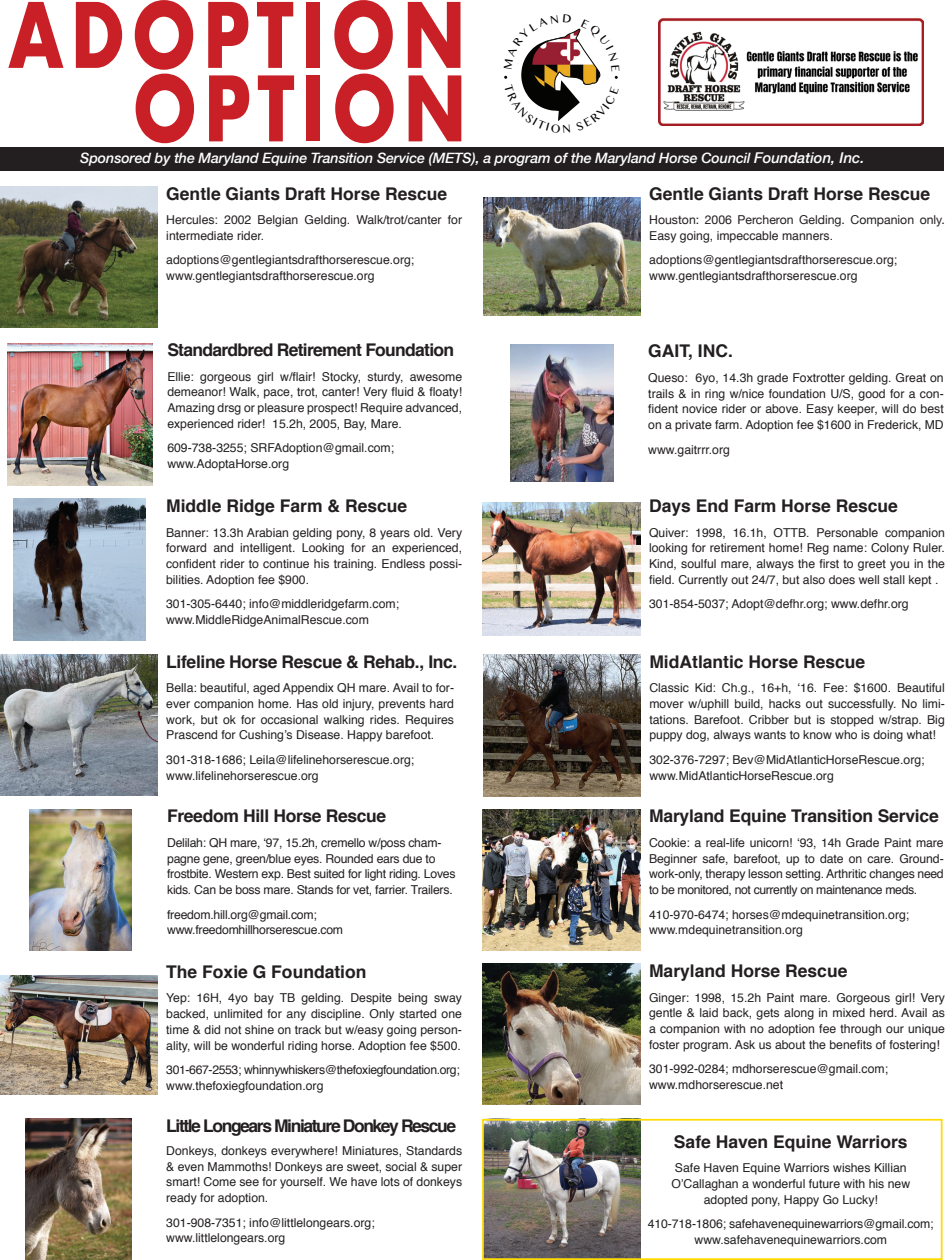
<style>
.page{position:relative;width:945px;height:1260px;background:#fff}
.page>*{position:absolute;margin:0;border:0;box-sizing:border-box;transform-origin:0 0}
.t1{font:700 87.5px "Futura";letter-spacing:.09em;color:#c82026;scale:.8 1}
.t2{font:700 17.5px "Helvetica";color:#231f20}
.t3{font:700 17.5px "Helvetica";letter-spacing:-.02em;color:#231f20}
.t4{font:700 17.5px "Helvetica";letter-spacing:-.08em;color:#231f20}
.t5{font:700 17.5px "Helvetica";letter-spacing:-.04em;color:#231f20}
.t6{font:italic 500 14.17px "Helvetica Neue";letter-spacing:-.01em;color:#fff}
.t7{font:12.25px/15.8px "Helvetica";color:#231f20;text-align:justify}
.t8{font:12.25px/15.8px "Helvetica";letter-spacing:-.02em;color:#231f20}
.t9{font:12.25px/15.8px "Helvetica";letter-spacing:-.03em;color:#231f20}
.t10{font:12.25px "Helvetica Neue";color:#231f20}
.s1{font-size:14.88px}
</style>
<div class="page">
<img style="left:483px;top:197px;width:158px;height:119px">
<img style="left:13px;top:499px;width:133px;height:141px">
<img style="left:0;top:186px;width:158px;height:142px">
<img style="left:1px;top:654px;width:157px;height:141px">
<img style="left:8px;top:344px;width:144px;height:141px">
<img style="left:483px;top:809px;width:157px;height:141px">
<img style="left:510px;top:344px;width:103px;height:137px">
<img style="left:483px;top:655px;width:158px;height:141px">
<img style="left:483px;top:503px;width:157px;height:133px">
<img style="left:26px;top:1119px;width:106px;height:141px">
<img style="left:483px;top:963px;width:157px;height:141px">
<img style="left:0;top:976px;width:158px;height:119px">
<img style="left:30px;top:809px;width:101px;height:141px">
<div style="left:0;top:147px;width:944px;height:24px;background:#231f20"></div>
<img style="left:485px;top:1122px;width:156px;height:135px">
<div style="left:482px;top:1119px;width:461px;height:141px;border:2px solid #ffdc01"></div>
<img style="left:659px;top:18px;width:264px;height:108px">
<svg style="left:504px;top:28px;width:114px;height:93px"></svg>
<h1 class="t1" style="left:8px;top:-28px;width:574px">ADOPTION</h1>
<h1 class="t1" style="left:132px;top:45px;width:419px">OPTION</h1>
<p class="t6" style="left:80px;top:145px;width:786px">Sponsored by the Maryland Equine Transition Service (METS), a program of the Maryland Horse Council <span class="s1">Foundation, Inc.</span></p>
<h2 class="t2" style="left:166px;top:179px;width:283px">Gentle Giants Draft Horse Rescue</h2>
<p class="t7" style="left:166px;top:212px;width:297px">Hercules: 2002 Belgian Gelding. Walk/trot/canter for intermediate rider.</p>
<p class="t7" style="left:166px;top:253px;width:250px">adoptions@gentlegiantsdrafthorserescue.org; www.gentlegiantsdrafthorserescue.org</p>
<h2 class="t5" style="left:167px;top:336px;width:288px">Standardbred Retirement Foundation</h2>
<p class="t7" style="left:167px;top:369px;width:296px">Ellie: gorgeous girl w/flair! Stocky, sturdy, awesome demeanor! Walk, pace, trot, canter! Very fluid &amp; floaty!<br>Amazing drsg or pleasure prospect! Require advanced, experienced rider! 15.2h, 2005, Bay, Mare.</p>
<p class="t7" style="left:167px;top:441px;width:228px">609-738-3255; SRFAdoption@gmail.com; www.AdoptaHorse.org</p>
<h2 class="t2" style="left:166px;top:492px;width:243px">Middle Ridge Farm &amp; Rescue</h2>
<p class="t7" style="left:166px;top:525px;width:298px">Banner: 13.3h Arabian gelding pony, 8 years old. Very forward and intelligent. Looking for an experienced, confident rider to continue his training. Endless possi&shy;bilities. Adoption fee $900.</p>
<p class="t7" style="left:166px;top:597px;width:235px">301-305-6440; info@middleridgefarm.com; www.MiddleRidgeAnimalRescue.com</p>
<h2 class="t3" style="left:166px;top:647px;width:293px">Lifeline Horse Rescue &amp; Rehab., Inc.</h2>
<p class="t7" style="left:166px;top:680px;width:289px">Bella: beautiful, aged Appendix QH mare. Avail to for&shy;ever companion home. Has old injury, prevents hard work, but ok for occasional walking rides. Requires Prascend for Cushing’s Disease. Happy barefoot.</p>
<p class="t7" style="left:166px;top:752px;width:250px">301-318-1686; Leila@lifelinehorserescue.org; www.lifelinehorserescue.org</p>
<h2 class="t3" style="left:167px;top:802px;width:221px">Freedom Hill Horse Rescue</h2>
<p class="t8" style="left:167px;top:835px;width:290px">Delilah: QH mare, ‘97, 15.2h, cremello w/poss cham&shy;pagne gene, green/blue eyes. Rounded ears due to frostbite. Western exp. Best suited for light riding. Loves kids. Can be boss mare. Stands for vet, farrier. Trailers.</p>
<p class="t8" style="left:167px;top:907px;width:178px">freedom.hill.org@gmail.com; www.freedomhillhorserescue.com</p>
<h2 class="t2" style="left:166px;top:958px;width:202px">The Foxie G Foundation</h2>
<p class="t7" style="left:166px;top:991px;width:297px">Yep: 16H, 4yo bay TB gelding. Despite being sway backed, unlimited for any discipline. Only started one time &amp; did not shine on track but w/easy going person&shy;ality, will be wonderful riding horse. Adoption fee $500.</p>
<p class="t9" style="left:166px;top:1062px;width:295px">301-667-2553; whinnywhiskers@thefoxiegfoundation.org; www.thefoxiegfoundation.org</p>
<h2 class="t4" style="left:166px;top:1112px;width:292px">Little Longears Miniature Donkey Rescue</h2>
<p class="t7" style="left:166px;top:1143px;width:297px">Donkeys, donkeys everywhere! Miniatures, Standards &amp; even Mammoths! Donkeys are sweet, social &amp; super smart! Come see for yourself. We have lots of donkeys ready for adoption.</p>
<p class="t7" style="left:166px;top:1215px;width:210px">301-908-7351; info@littlelongears.org; www.littlelongears.org</p>
<h2 class="t2" style="left:649px;top:179px;width:283px">Gentle Giants Draft Horse Rescue</h2>
<p class="t10" style="left:649px;top:211px;width:297px">Houston: 2006 Percheron Gelding. Companion only.</p>
<p class="t7" style="left:649px;top:224px;width:250px;line-height:24.5px">Easy going, impeccable manners. adoptions@gentlegiantsdrafthorserescue.org;</p>
<p class="t7" style="left:649px;top:268px;width:210px">www.gentlegiantsdrafthorserescue.org</p>
<h2 class="t2" style="left:648px;top:337px;width:86px">GAIT, INC.</h2>
<p class="t7" style="left:648px;top:370px;width:297px">Queso: 6yo, 14.3h grade Foxtrotter gelding. Great on trails &amp; in ring w/nice foundation U/S, good for a con&shy;fident novice rider or above. Easy keeper, will do best on a private farm. Adoption fee $1600 in Frederick, MD</p>
<p class="t7" style="left:648px;top:442px;width:83px">www.gaitrrr.org</p>
<h2 class="t2" style="left:649px;top:492px;width:250px">Days End Farm Horse Rescue</h2>
<p class="t7" style="left:649px;top:525px;width:297px">Quiver: 1998, 16.1h, OTTB. Personable companion looking for retirement home! Reg name: Colony Ruler.<br>Kind, soulful mare, always the first to greet you in the field. Currently out 24/7, but also does well stall kept .</p>
<p class="t7" style="left:649px;top:596px;width:261px">301-854-5037; Adopt@defhr.org; www.defhr.org</p>
<h2 class="t2" style="left:649px;top:647px;width:217px">MidAtlantic Horse Rescue</h2>
<p class="t7" style="left:649px;top:680px;width:297px">Classic Kid: Ch.g., 16+h, ‘16. Fee: $1600. Beautiful mover w/uphill build, hacks out successfully. No limi&shy;tations. Barefoot. Cribber but is stopped w/strap. Big puppy dog, always wants to know who is doing what!</p>
<p class="t7" style="left:649px;top:752px;width:277px">302-376-7297; Bev@MidAtlanticHorseRescue.org; www.MidAtlanticHorseRescue.org</p>
<h2 class="t2" style="left:649px;top:802px;width:291px">Maryland Equine Transition Service</h2>
<p class="t7" style="left:649px;top:835px;width:296px">Cookie: a real-life unicorn! ‘93, 14h Grade Paint mare Beginner safe, barefoot, up to date on care. Ground&shy;work-only, therapy lesson setting. Arthritic changes need to be monitored, not currently on maintenance meds.</p>
<p class="t7" style="left:649px;top:907px;width:262px">410-970-6474; horses@mdequinetransition.org; www.mdequinetransition.org</p>
<h2 class="t2" style="left:649px;top:957px;width:200px">Maryland Horse Rescue</h2>
<p class="t7" style="left:649px;top:990px;width:297px">Ginger: 1998, 15.2h Paint mare. Gorgeous girl! Very gentle &amp; laid back, gets along in mixed herd. Avail as a companion with no adoption fee through our unique foster program. Ask us about the benefits of fostering!</p>
<p class="t7" style="left:649px;top:1061px;width:241px">301-992-0284; mdhorserescue@gmail.com; www.mdhorserescue.net</p>
<h2 class="t2" style="left:674px;top:1127px;width:235px">Safe Haven Equine Warriors</h2>
<p class="t7" style="left:671px;top:1160px;width:240px;text-align:center">Safe Haven Equine Warriors wishes Killian<br>O’Callaghan a wonderful future with his new adopted pony, Happy Go Lucky!</p>
<p class="t7" style="left:648px;top:1216px;width:287px;text-align:center">410-718-1806; safehavenequinewarriors@gmail.com; www.safehavenequinewarriors.com</p>
</div>
